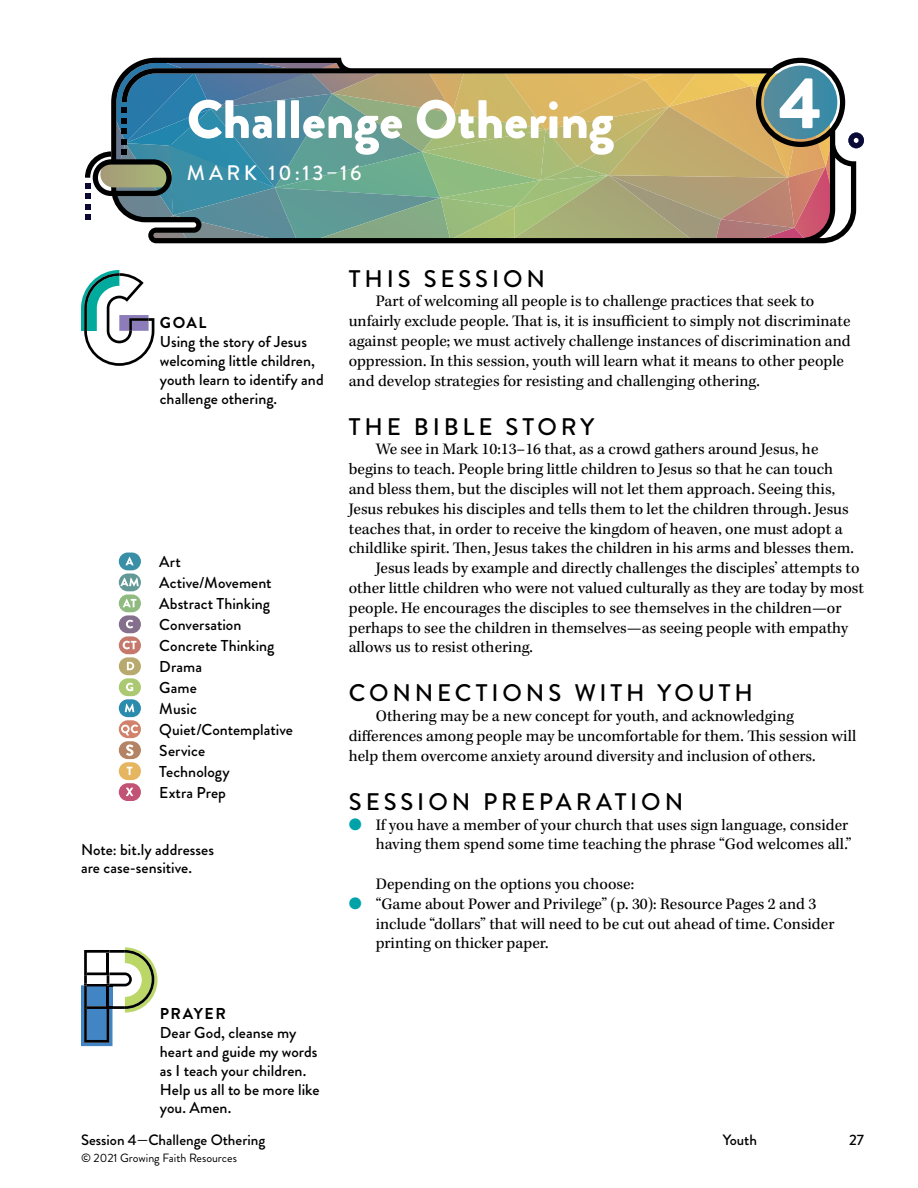
<style>
.page{position:relative;width:918px;height:1188px;background:#fff}
.page>*{position:absolute;margin:0;border:0;box-sizing:border-box;transform-origin:0 0}
.t1{font:900 72px "Brandon Grotesque";color:#fff}
.t2{font:900 54px "Brandon Grotesque";color:#fff}
.t3{font:500 24px "Brandon Grotesque";letter-spacing:.16em;color:#000}
.t4{font:500 21px "Brandon Grotesque";letter-spacing:.15em;color:#fff}
.t5{font:16.5px/19.8px "Kepler Std";color:#000}
.t6{font:500 15.75px/21px "Brandon Grotesque";color:#000}
.t7{font:700 15.75px "Brandon Grotesque";letter-spacing:.095em;color:#000}
.t8{font:500 15px "Brandon Grotesque";color:#000}
.t9{font:12px "Brandon Grotesque";color:#000}
.s1{color:#00a2a9}
</style>
<div class="page">
<svg style="left:85px;top:58px;width:779px;height:183px;background:#8d9c85"></svg>
<svg style="left:81px;top:270px;width:73px;height:96px"></svg>
<div style="left:119px;top:553px;width:22px;height:17px;background:#398fa6;border-radius:9px"></div>
<svg style="left:125px;top:557px;width:9px;height:8px"></svg>
<div style="left:119px;top:574px;width:22px;height:17px;background:#629996;border-radius:9px"></div>
<svg style="left:120px;top:578px;width:19px;height:8px"></svg>
<div style="left:119px;top:594px;width:22px;height:18px;background:#8fbb80;border-radius:9px"></div>
<svg style="left:123px;top:599px;width:13px;height:8px"></svg>
<div style="left:119px;top:615px;width:22px;height:18px;background:#846f8c;border-radius:9px"></div>
<svg style="left:126px;top:620px;width:7px;height:8px"></svg>
<div style="left:119px;top:636px;width:22px;height:18px;background:#c6786c;border-radius:9px"></div>
<svg style="left:123px;top:641px;width:13px;height:8px"></svg>
<div style="left:119px;top:657px;width:22px;height:18px;background:#b8a96e;border-radius:9px"></div>
<svg style="left:127px;top:662px;width:7px;height:8px"></svg>
<div style="left:119px;top:678px;width:22px;height:18px;background:#aac970;border-radius:9px"></div>
<svg style="left:126px;top:683px;width:7px;height:8px"></svg>
<div style="left:119px;top:699px;width:22px;height:18px;background:#2b8bac;border-radius:9px"></div>
<svg style="left:125px;top:704px;width:9px;height:8px"></svg>
<svg style="left:119px;top:720px;width:22px;height:18px"></svg>
<svg style="left:121px;top:725px;width:17px;height:11px"></svg>
<div style="left:119px;top:741px;width:22px;height:18px;background:#b48364;border-radius:9px"></div>
<svg style="left:126px;top:745px;width:8px;height:11px"></svg>
<div style="left:119px;top:762px;width:22px;height:18px;background:#e5b55f;border-radius:9px"></div>
<svg style="left:127px;top:767px;width:5px;height:8px"></svg>
<div style="left:119px;top:783px;width:22px;height:18px;background:#c25376;border-radius:9px"></div>
<svg style="left:126px;top:788px;width:7px;height:8px"></svg>
<svg style="left:81px;top:947px;width:76px;height:99px"></svg>
<h2 class="t2" style="left:187px;top:81px;width:429px">Challenge Othering</h2>
<p class="t4" style="left:187px;top:158px;width:176px">MARK 10:13–16</p>
<h1 class="t1" style="left:779px;top:52px;width:45px">4</h1>
<p class="t7" style="left:160px;top:312px;width:48px">GOAL</p>
<p class="t6" style="left:160px;top:333px;width:165px;line-height:18.9px">Using the story of Jesus welcoming little children, youth learn to identify and challenge othering.</p>
<p class="t6" style="left:159px;top:552px;width:135px">Art<br>Active/Movement<br>Abstract Thinking<br>Conversation<br>Concrete Thinking<br>Drama<br>Game<br>Music<br>Quiet/Contemplative<br>Service<br>Technology<br>Extra Prep</p>
<p class="t6" style="left:81px;top:840px;width:135px;line-height:18.9px">Note: bit.ly addresses are case-sensitive.</p>
<p class="t7" style="left:160px;top:1002px;width:67px">PRAYER</p>
<p class="t6" style="left:160px;top:1023px;width:161px;line-height:18.9px">Dear God, cleanse my heart and guide my words as I teach your children.<br>Help us all to be more like you. Amen.</p>
<h3 class="t3" style="left:349px;top:262px;width:198px">THIS SESSION</h3>
<p class="t5" style="left:349px;top:292px;width:503px;text-indent:27px">Part of welcoming all people is to challenge practices that seek to unfairly exclude people. That is, it is insufficient to simply not discriminate against people; we must actively challenge instances of discrimination and oppression. In this session, youth will learn what it means to other people and develop strategies for resisting and challenging othering.</p>
<h3 class="t3" style="left:349px;top:410px;width:247px">THE BIBLE STORY</h3>
<p class="t5" style="left:376px;top:440px;width:444px">We see in Mark 10:13–16 that, as a crowd gathers around Jesus, he</p>
<p class="t5" style="left:349px;top:460px;width:486px">begins to teach. People bring little children to Jesus so that he can touch</p>
<p class="t5" style="left:349px;top:480px;width:488px">and bless them, but the disciples will not let them approach. Seeing this,</p>
<p class="t5" style="left:349px;top:499px;width:502px">Jesus rebukes his disciples and tells them to let the children through. Jesus</p>
<p class="t5" style="left:349px;top:519px;width:495px">teaches that, in order to receive the kingdom of heaven, one must adopt a</p>
<p class="t5" style="left:349px;top:539px;width:507px">childlike spirit. Then, Jesus takes the children in his arms and blesses them.</p>
<p class="t5" style="left:376px;top:559px;width:485px">Jesus leads by example and directly challenges the disciples’ attempts to</p>
<p class="t5" style="left:349px;top:579px;width:517px">other little children who were not valued culturally as they are today by most</p>
<p class="t5" style="left:349px;top:598px;width:494px">people. He encourages the disciples to see themselves in the children—or</p>
<p class="t5" style="left:349px;top:618px;width:501px">perhaps to see the children in themselves—as seeing people with empathy</p>
<p class="t5" style="left:349px;top:638px;width:186px">allows us to resist othering.</p>
<h3 class="t3" style="left:349px;top:677px;width:406px">CONNECTIONS WITH YOUTH</h3>
<p class="t5" style="left:349px;top:707px;width:509px;text-indent:27px">Othering may be a new concept for youth, and acknowledging differences among people may be uncomfortable for them. This session will help them overcome anxiety around diversity and inclusion of others.</p>
<h3 class="t3" style="left:349px;top:785px;width:336px">SESSION PREPARATION</h3>
<p class="t5" style="left:349px;top:815px;width:504px;text-align:right"><span class="s1">●</span> If you have a member of your church that uses sign language, consider having them spend some time teaching the phrase “God welcomes all.”</p>
<p class="t5" style="left:376px;top:875px;width:260px">Depending on the options you choose:</p>
<p class="t5" style="left:376px;top:894px;width:460px;text-indent:-27px"><span class="s1">●</span> “Game about Power and Privilege” (p. 30): Resource Pages 2 and 3 include “dollars” that will need to be cut out ahead of time. Consider printing on thicker paper.</p>
<p class="t8" style="left:81px;top:1129px;width:186px">Session 4—Challenge Othering</p>
<p class="t8" style="left:723px;top:1129px;width:36px">Youth</p>
<p class="t8" style="left:849px;top:1129px;width:16px">27</p>
<p class="t9" style="left:81px;top:1150px;width:157px">© 2021 Growing Faith Resources</p>
</div>
